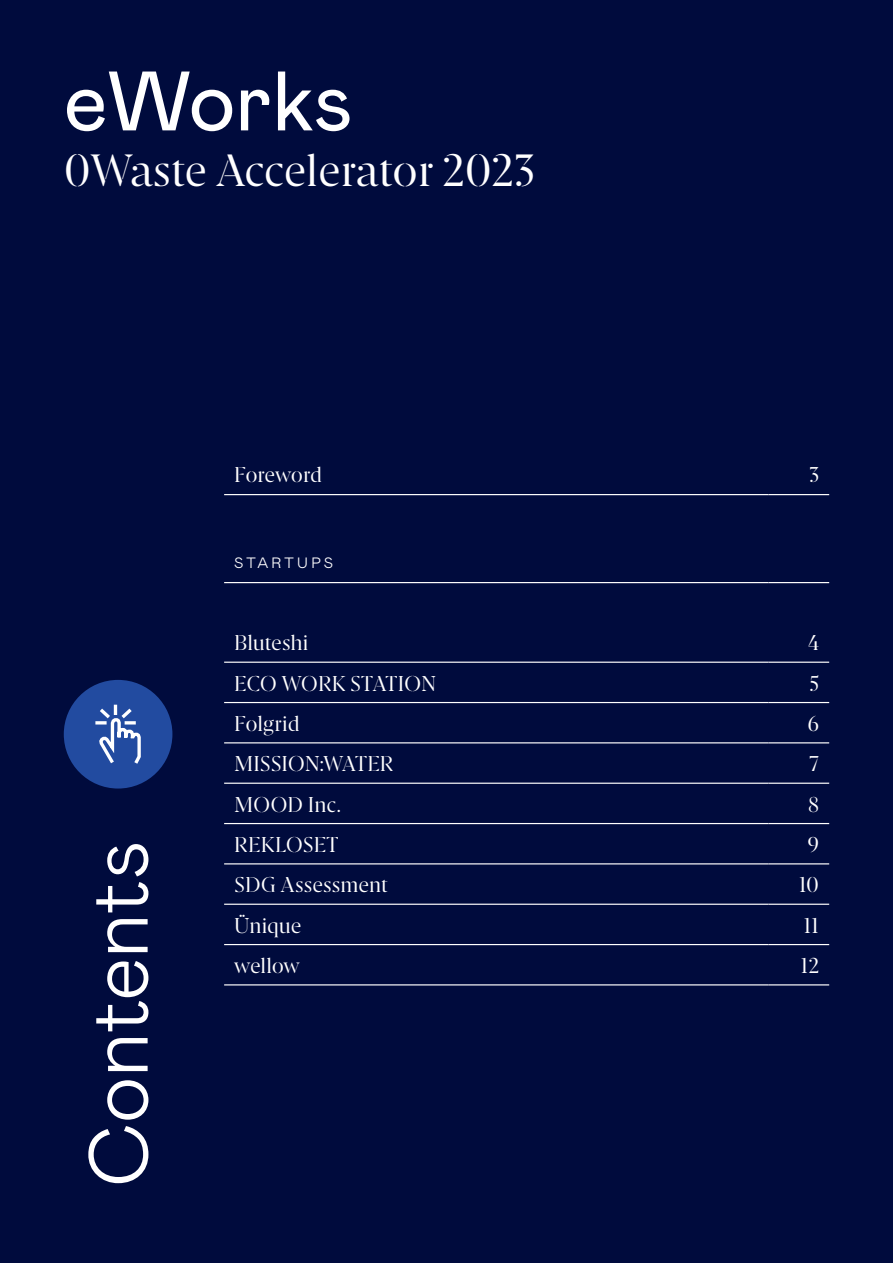
<style>
.page{position:relative;width:893px;height:1263px;background:#000b3d}
.page>*{position:absolute;margin:0;border:0;box-sizing:border-box;transform-origin:0 0}
.t1{font:84.15px "Mabry Pro";color:#fff}
.t2{font:300 83.4px "Mabry Pro";color:#fff}
.t3{font:45px "Esade";color:#fff}
.t4{font:21.3px "Esade";letter-spacing:-.005em;color:#fff}
.t5{font:300 15px "Mabry Pro";letter-spacing:.19em;color:#fff}
</style>
<div class="page">
<hr style="left:224px;top:494px;width:545px;height:1px;background:#fff">
<hr style="left:769px;top:494px;width:60px;height:1px;background:#fff">
<hr style="left:224px;top:582px;width:545px;height:1px;background:#fff">
<hr style="left:769px;top:582px;width:60px;height:1px;background:#fff">
<hr style="left:224px;top:662px;width:545px;height:1px;background:#fff">
<hr style="left:224px;top:702px;width:545px;height:1px;background:#fff">
<hr style="left:224px;top:742px;width:545px;height:1px;background:#fff">
<hr style="left:224px;top:783px;width:545px;height:1px;background:#fff">
<hr style="left:224px;top:823px;width:545px;height:1px;background:#fff">
<hr style="left:224px;top:863px;width:545px;height:1px;background:#fff">
<hr style="left:224px;top:904px;width:545px;height:1px;background:#fff">
<hr style="left:224px;top:944px;width:545px;height:1px;background:#fff">
<hr style="left:224px;top:984px;width:545px;height:1px;background:#fff">
<hr style="left:769px;top:662px;width:60px;height:1px;background:#fff">
<hr style="left:769px;top:702px;width:60px;height:1px;background:#fff">
<hr style="left:769px;top:742px;width:60px;height:1px;background:#fff">
<hr style="left:769px;top:783px;width:60px;height:1px;background:#fff">
<hr style="left:769px;top:823px;width:60px;height:1px;background:#fff">
<hr style="left:769px;top:863px;width:60px;height:1px;background:#fff">
<hr style="left:769px;top:904px;width:60px;height:1px;background:#fff">
<hr style="left:769px;top:944px;width:60px;height:1px;background:#fff">
<hr style="left:769px;top:984px;width:60px;height:1px;background:#fff">
<div style="left:64px;top:680px;width:108px;height:108px;background:#224ba0;border-radius:50%"></div>
<svg style="left:95px;top:704px;width:46px;height:60px"></svg>
<h1 class="t1" style="left:64px;top:42px;width:291px">eWorks</h1>
<h3 class="t3" style="left:64px;top:139px;width:473px">0Waste Accelerator 2023</h3>
<p class="t4" style="left:234px;top:460px;width:89px">Foreword</p>
<p class="t4" style="left:809px;top:460px;width:11px">3</p>
<h2 class="t2" style="left:60px;top:1187px;width:348px;rotate:-90deg">Contents</h2>
<p class="t5" style="left:234px;top:552px;width:100px">STARTUPS</p>
<p class="t4" style="left:234px;top:627px;width:76px">Bluteshi</p>
<p class="t4" style="left:808px;top:627px;width:13px">4</p>
<p class="t4" style="left:234px;top:668px;width:203px">ECO WORK STATION</p>
<p class="t4" style="left:809px;top:668px;width:11px">5</p>
<p class="t4" style="left:234px;top:708px;width:67px">Folgrid</p>
<p class="t4" style="left:807px;top:708px;width:13px">6</p>
<p class="t4" style="left:234px;top:749px;width:161px">MISSION:WATER</p>
<p class="t4" style="left:810px;top:749px;width:11px">7</p>
<p class="t4" style="left:234px;top:789px;width:108px">MOOD Inc.</p>
<p class="t4" style="left:808px;top:789px;width:12px">8</p>
<p class="t4" style="left:234px;top:829px;width:105px">REKLOSET</p>
<p class="t4" style="left:807px;top:829px;width:13px">9</p>
<p class="t4" style="left:234px;top:870px;width:155px">SDG Assessment</p>
<p class="t4" style="left:799px;top:870px;width:22px">10</p>
<p class="t4" style="left:234px;top:910px;width:69px">Ünique</p>
<p class="t4" style="left:804px;top:910px;width:17px">11</p>
<p class="t4" style="left:234px;top:950px;width:67px">wellow</p>
<p class="t4" style="left:801px;top:950px;width:20px">12</p>
</div>
